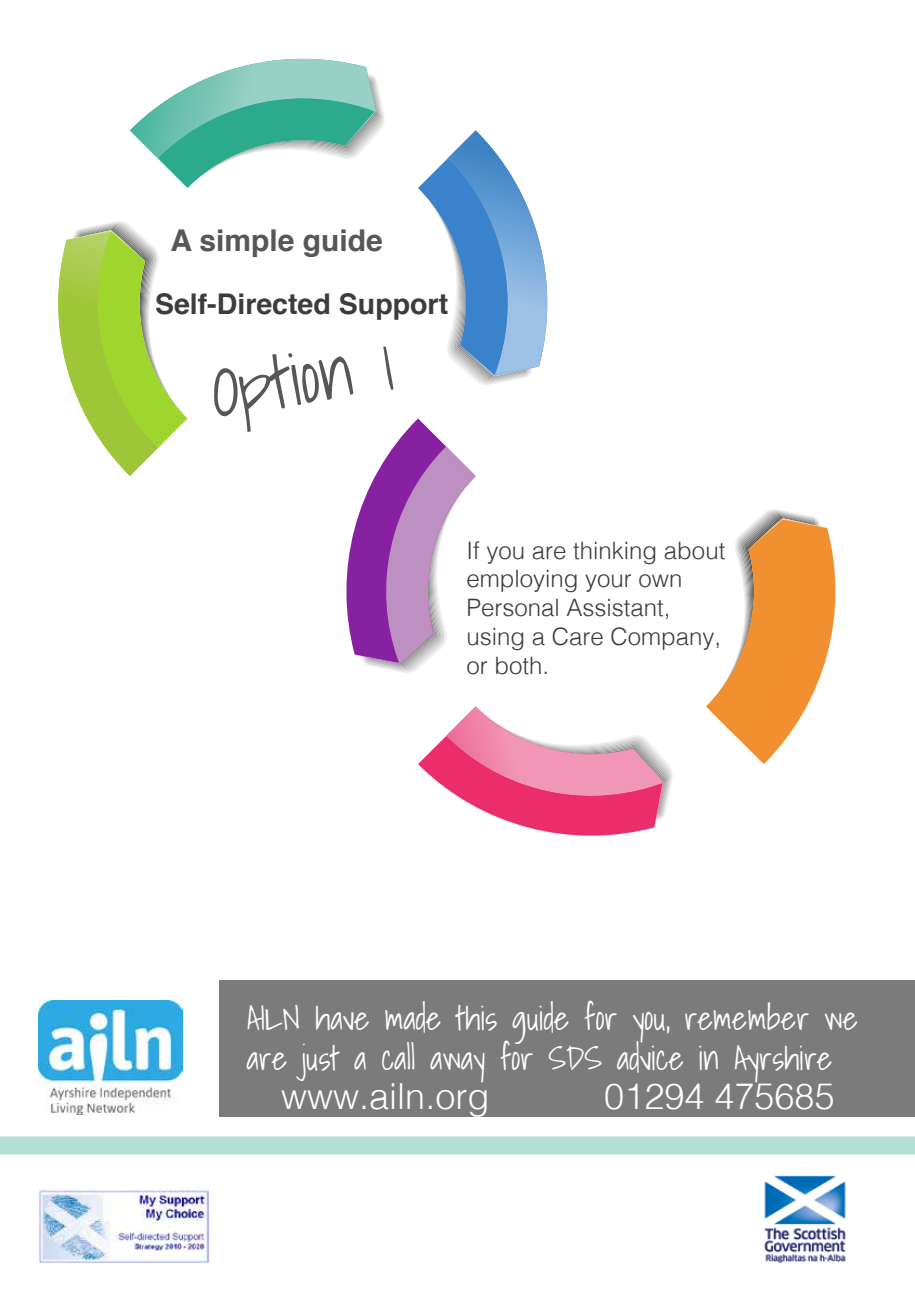
<style>
.page{position:relative;width:915px;height:1306px;background:#fff}
.page>*{position:absolute;margin:0;border:0;box-sizing:border-box;transform-origin:0 0}
.t1{font:300 70.5px "Shadows Into";color:#575756}
.t2{font:300 36px "Helvetica";color:#fff}
.t3{font:300 33px/39.6px "Shadows Into";color:#fff}
.t4{font:700 30px "Helvetica";color:#575756}
.t5{font:700 28.5px "Helvetica";color:#3c3c3b}
.t6{font:300 24px/28.8px "Helvetica";color:#3c3c3b}
</style>
<div class="page">
<svg style="left:346px;top:418px;width:129px;height:255px"></svg>
<svg style="left:130px;top:58px;width:255px;height:130px"></svg>
<svg style="left:58px;top:221px;width:129px;height:255px"></svg>
<svg style="left:418px;top:130px;width:130px;height:255px"></svg>
<svg style="left:418px;top:706px;width:255px;height:130px"></svg>
<svg style="left:706px;top:509px;width:130px;height:255px"></svg>
<div style="left:0;top:1136px;width:914px;height:18px;background:#b2ded4"></div>
<img style="left:38px;top:1000px;width:144px;height:114px">
<div style="left:220px;top:980px;width:694px;height:136px;background:#7c7b7b"></div>
<img style="left:38px;top:1189px;width:171px;height:73px">
<img style="left:764px;top:1175px;width:82px;height:89px">
<p class="t4" style="left:170px;top:216px;width:214px">A simple guide</p>
<p class="t5" style="left:155px;top:281px;width:294px">Self-Directed Support</p>
<h1 class="t1" style="left:203px;top:336px;width:183px;rotate:-9deg">Option 1</h1>
<p class="t6" style="left:466px;top:534px;width:260px">If you are thinking about employing your own<br>Personal Assistant, using a Care Company, or both.</p>
<h3 class="t3" style="left:247px;top:997px;width:612px">AILN have made this guide for you, remember we are just a call away for SDS advice in Ayrshire</h3>
<h2 class="t2" style="left:281px;top:1065px;width:210px">www.ailn.org</h2>
<h2 class="t2" style="left:604px;top:1065px;width:232px">01294 475685</h2>
</div>
